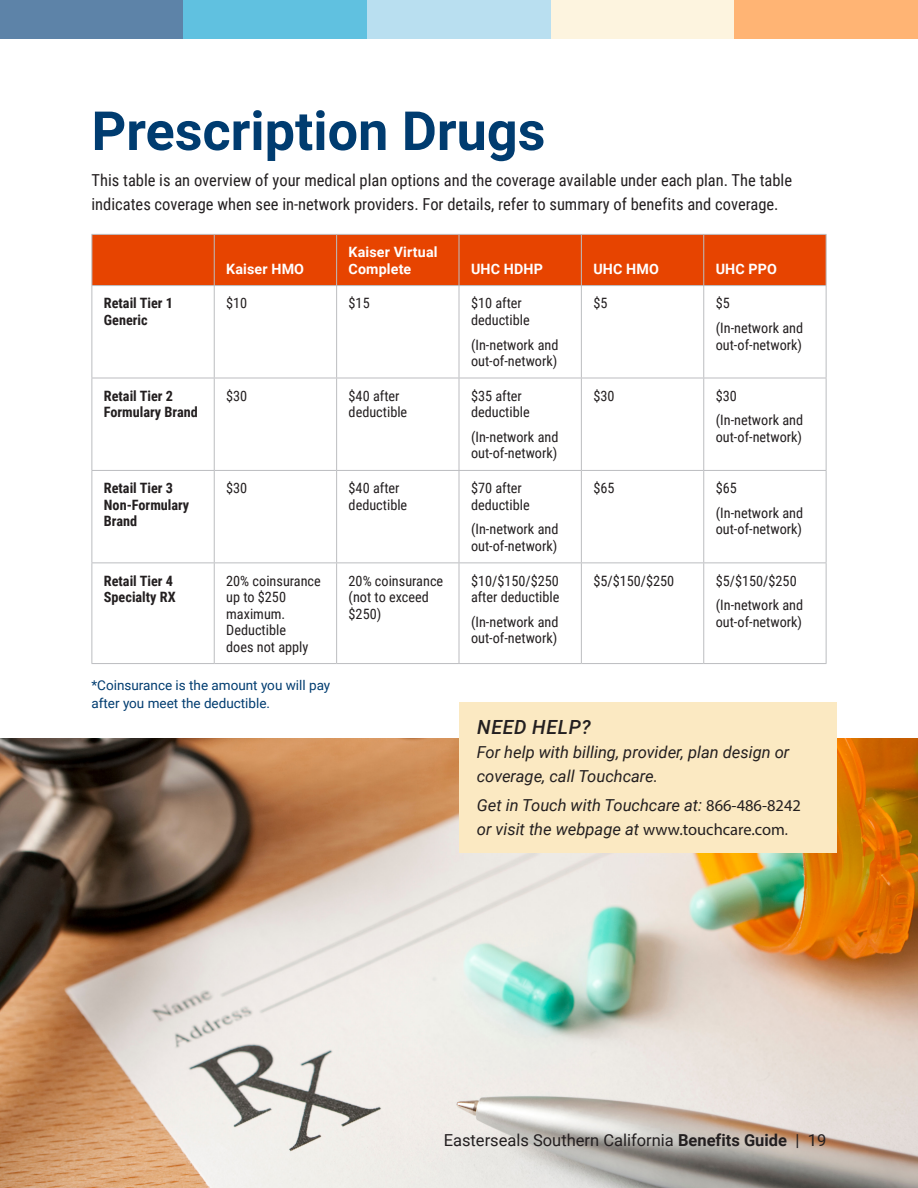
<style>
.page{position:relative;width:918px;height:1188px;background:#fff}
.page>*{position:absolute;margin:0;border:0;box-sizing:border-box;transform-origin:0 0}
.Heading_1_kai{font:700 54px "Roboto";color:#003c70}
.Note_Heading{font:italic 500 19.5px "Roboto";letter-spacing:.035em;color:#231f20}
.Body_Text__Condensed{font:16.5px/24px "Roboto Condensed";color:#231f20}
.Note_Text{font:italic 16.5px/24px "Roboto";color:#231f20}
.t1{font:16.5px "Roboto";color:#231f20}
.Table_Text__Condensed{font:14.25px/16.5px "Roboto Condensed";color:#231f20}
.Table_Text__Condensed-2{font:700 14.25px/16.5px "Roboto Condensed";color:#231f20}
.Table_Header{font:700 14.25px/16.5px "Roboto";letter-spacing:.01em;color:#fff}
.Disclaimer_Text{font:13.5px/18px "Roboto";color:#003c70}
.s1{font-family:"Myriad Pro";font-style:normal}
.s2{font-weight:700}
</style>
<div class="page">
<div style="left:0;top:0;width:184px;height:39px;background:#5d83a8"></div>
<div style="left:184px;top:0;width:183px;height:39px;background:#60c1e0"></div>
<div style="left:367px;top:0;width:184px;height:39px;background:#b9dff0"></div>
<div style="left:551px;top:0;width:183px;height:39px;background:#fdf4df"></div>
<div style="left:734px;top:0;width:184px;height:39px;background:#ffb474"></div>
<img style="left:0;top:738px;width:918px;height:450px">
<div style="left:93px;top:235px;width:733px;height:50px;background:#e74400"></div>
<hr style="left:92px;top:234px;width:122px;height:1px;background:#bcbdc0">
<hr style="left:92px;top:235px;width:1px;height:50px;background:#bcbdc0">
<hr style="left:214px;top:234px;width:123px;height:1px;background:#bcbdc0">
<hr style="left:214px;top:235px;width:1px;height:50px;background:#bcbdc0">
<hr style="left:337px;top:234px;width:122px;height:1px;background:#bcbdc0">
<hr style="left:336px;top:235px;width:1px;height:50px;background:#bcbdc0">
<hr style="left:459px;top:234px;width:122px;height:1px;background:#bcbdc0">
<hr style="left:459px;top:235px;width:1px;height:50px;background:#bcbdc0">
<hr style="left:581px;top:234px;width:123px;height:1px;background:#bcbdc0">
<hr style="left:581px;top:235px;width:1px;height:50px;background:#bcbdc0">
<hr style="left:704px;top:234px;width:122px;height:1px;background:#bcbdc0">
<hr style="left:703px;top:235px;width:1px;height:50px;background:#bcbdc0">
<hr style="left:826px;top:235px;width:1px;height:50px;background:#bcbdc0">
<hr style="left:92px;top:285px;width:122px;height:1px;background:#bcbdc0">
<hr style="left:92px;top:286px;width:1px;height:92px;background:#bcbdc0">
<hr style="left:214px;top:285px;width:123px;height:1px;background:#bcbdc0">
<hr style="left:214px;top:286px;width:1px;height:92px;background:#bcbdc0">
<hr style="left:337px;top:285px;width:122px;height:1px;background:#bcbdc0">
<hr style="left:336px;top:286px;width:1px;height:92px;background:#bcbdc0">
<hr style="left:459px;top:285px;width:122px;height:1px;background:#bcbdc0">
<hr style="left:459px;top:286px;width:1px;height:92px;background:#bcbdc0">
<hr style="left:581px;top:285px;width:123px;height:1px;background:#bcbdc0">
<hr style="left:581px;top:286px;width:1px;height:92px;background:#bcbdc0">
<hr style="left:704px;top:285px;width:122px;height:1px;background:#bcbdc0">
<hr style="left:703px;top:286px;width:1px;height:92px;background:#bcbdc0">
<hr style="left:826px;top:286px;width:1px;height:92px;background:#bcbdc0">
<hr style="left:92px;top:378px;width:122px;height:1px;background:#bcbdc0">
<hr style="left:92px;top:378px;width:1px;height:92px;background:#bcbdc0">
<hr style="left:214px;top:378px;width:123px;height:1px;background:#bcbdc0">
<hr style="left:214px;top:378px;width:1px;height:92px;background:#bcbdc0">
<hr style="left:337px;top:378px;width:122px;height:1px;background:#bcbdc0">
<hr style="left:336px;top:378px;width:1px;height:92px;background:#bcbdc0">
<hr style="left:459px;top:378px;width:122px;height:1px;background:#bcbdc0">
<hr style="left:459px;top:378px;width:1px;height:92px;background:#bcbdc0">
<hr style="left:581px;top:378px;width:123px;height:1px;background:#bcbdc0">
<hr style="left:581px;top:378px;width:1px;height:92px;background:#bcbdc0">
<hr style="left:704px;top:378px;width:122px;height:1px;background:#bcbdc0">
<hr style="left:703px;top:378px;width:1px;height:92px;background:#bcbdc0">
<hr style="left:826px;top:378px;width:1px;height:92px;background:#bcbdc0">
<hr style="left:92px;top:470px;width:122px;height:1px;background:#bcbdc0">
<hr style="left:92px;top:471px;width:1px;height:91px;background:#bcbdc0">
<hr style="left:214px;top:470px;width:123px;height:1px;background:#bcbdc0">
<hr style="left:214px;top:471px;width:1px;height:91px;background:#bcbdc0">
<hr style="left:337px;top:470px;width:122px;height:1px;background:#bcbdc0">
<hr style="left:336px;top:471px;width:1px;height:91px;background:#bcbdc0">
<hr style="left:459px;top:470px;width:122px;height:1px;background:#bcbdc0">
<hr style="left:459px;top:471px;width:1px;height:91px;background:#bcbdc0">
<hr style="left:581px;top:470px;width:123px;height:1px;background:#bcbdc0">
<hr style="left:581px;top:471px;width:1px;height:91px;background:#bcbdc0">
<hr style="left:704px;top:470px;width:122px;height:1px;background:#bcbdc0">
<hr style="left:703px;top:471px;width:1px;height:91px;background:#bcbdc0">
<hr style="left:826px;top:471px;width:1px;height:91px;background:#bcbdc0">
<hr style="left:92px;top:562px;width:122px;height:1px;background:#bcbdc0">
<hr style="left:92px;top:563px;width:1px;height:100px;background:#bcbdc0">
<hr style="left:214px;top:562px;width:123px;height:1px;background:#bcbdc0">
<hr style="left:214px;top:563px;width:1px;height:100px;background:#bcbdc0">
<hr style="left:337px;top:562px;width:122px;height:1px;background:#bcbdc0">
<hr style="left:336px;top:563px;width:1px;height:100px;background:#bcbdc0">
<hr style="left:459px;top:562px;width:122px;height:1px;background:#bcbdc0">
<hr style="left:459px;top:563px;width:1px;height:100px;background:#bcbdc0">
<hr style="left:581px;top:562px;width:123px;height:1px;background:#bcbdc0">
<hr style="left:581px;top:563px;width:1px;height:100px;background:#bcbdc0">
<hr style="left:704px;top:562px;width:122px;height:1px;background:#bcbdc0">
<hr style="left:703px;top:563px;width:1px;height:100px;background:#bcbdc0">
<hr style="left:826px;top:563px;width:1px;height:100px;background:#bcbdc0">
<hr style="left:92px;top:663px;width:122px;height:1px;background:#bcbdc0">
<hr style="left:214px;top:663px;width:123px;height:1px;background:#bcbdc0">
<hr style="left:337px;top:663px;width:122px;height:1px;background:#bcbdc0">
<hr style="left:459px;top:663px;width:122px;height:1px;background:#bcbdc0">
<hr style="left:581px;top:663px;width:123px;height:1px;background:#bcbdc0">
<hr style="left:704px;top:663px;width:122px;height:1px;background:#bcbdc0">
<div style="left:459px;top:702px;width:378px;height:151px;background:#fbe9c2"></div>
<p class="Heading_1_kai" style="left:92px;top:93px;width:455px">Prescription Drugs</p>
<p class="Body_Text__Condensed" style="left:92px;top:168px;width:702px">This table is an overview of your medical plan options and the coverage available under each plan. The table indicates coverage when see in-network providers. For details, refer to summary of benefits and coverage.</p>
<p class="Table_Header" style="left:226px;top:260px;width:79px">Kaiser HMO</p>
<p class="Table_Header" style="left:349px;top:243px;width:90px">Kaiser Virtual<br>Complete</p>
<p class="Table_Header" style="left:471px;top:260px;width:73px">UHC HDHP</p>
<p class="Table_Header" style="left:593px;top:260px;width:67px">UHC HMO</p>
<p class="Table_Header" style="left:716px;top:260px;width:63px">UHC PPO</p>
<p class="Table_Text__Condensed-2" style="left:104px;top:294px;width:71px">Retail Tier 1<br>Generic</p>
<p class="Table_Text__Condensed" style="left:226px;top:294px;width:23px">$10</p>
<p class="Table_Text__Condensed" style="left:349px;top:294px;width:23px">$15</p>
<p class="Table_Text__Condensed" style="left:471px;top:294px;width:60px">$10 after deductible</p>
<p class="Table_Text__Condensed" style="left:471px;top:336px;width:89px">(In-network and out-of-network)</p>
<p class="Table_Text__Condensed-2" style="left:104px;top:387px;width:95px">Retail Tier 2<br>Formulary Brand</p>
<p class="Table_Text__Condensed" style="left:226px;top:387px;width:23px">$30</p>
<p class="Table_Text__Condensed" style="left:349px;top:387px;width:60px">$40 after deductible</p>
<p class="Table_Text__Condensed" style="left:471px;top:387px;width:60px">$35 after deductible</p>
<p class="Table_Text__Condensed" style="left:471px;top:428px;width:89px">(In-network and out-of-network)</p>
<p class="Table_Text__Condensed-2" style="left:104px;top:479px;width:87px">Retail Tier 3<br>Non-Formulary<br>Brand</p>
<p class="Table_Text__Condensed" style="left:226px;top:479px;width:23px">$30</p>
<p class="Table_Text__Condensed" style="left:349px;top:479px;width:60px">$40 after deductible</p>
<p class="Table_Text__Condensed" style="left:471px;top:479px;width:60px">$70 after deductible</p>
<p class="Table_Text__Condensed" style="left:471px;top:521px;width:89px">(In-network and out-of-network)</p>
<p class="Table_Text__Condensed-2" style="left:104px;top:572px;width:73px">Retail Tier 4<br>Specialty RX</p>
<p class="Table_Text__Condensed" style="left:226px;top:572px;width:96px">20% coinsurance up to $250 maximum.<br>Deductible<br>does not apply</p>
<p class="Table_Text__Condensed" style="left:349px;top:572px;width:96px">20% coinsurance (not to exceed $250)</p>
<p class="Table_Text__Condensed" style="left:471px;top:572px;width:90px">$10/$150/$250 after deductible</p>
<p class="Table_Text__Condensed" style="left:471px;top:613px;width:89px">(In-network and out-of-network)</p>
<p class="Disclaimer_Text" style="left:92px;top:676px;width:240px">*Coinsurance is the amount you will pay after you meet the deductible.</p>
<p class="Table_Text__Condensed" style="left:593px;top:294px;width:16px">$5</p>
<p class="Table_Text__Condensed" style="left:716px;top:294px;width:16px">$5</p>
<p class="Table_Text__Condensed" style="left:716px;top:319px;width:89px">(In-network and out-of-network)</p>
<p class="Table_Text__Condensed" style="left:593px;top:387px;width:23px">$30</p>
<p class="Table_Text__Condensed" style="left:716px;top:387px;width:23px">$30</p>
<p class="Table_Text__Condensed" style="left:716px;top:412px;width:89px">(In-network and out-of-network)</p>
<p class="Table_Text__Condensed" style="left:593px;top:479px;width:23px">$65</p>
<p class="Table_Text__Condensed" style="left:716px;top:479px;width:23px">$65</p>
<p class="Table_Text__Condensed" style="left:716px;top:504px;width:89px">(In-network and out-of-network)</p>
<p class="Table_Text__Condensed" style="left:593px;top:572px;width:82px">$5/$150/$250</p>
<p class="Table_Text__Condensed" style="left:716px;top:572px;width:82px">$5/$150/$250</p>
<p class="Table_Text__Condensed" style="left:716px;top:596px;width:89px">(In-network and out-of-network)</p>
<p class="Note_Heading" style="left:477px;top:714px;width:115px">NEED HELP?</p>
<p class="Note_Text" style="left:477px;top:740px;width:314px">For help with billing, provider, plan design or coverage, call Touchcare.</p>
<p class="Note_Text" style="left:477px;top:792px;width:326px">Get in Touch with Touchcare at: <span class="s1">866-486-8242 </span>or visit the webpage at <span class="s1">www.touchcare.com</span>.</p>
<p class="t1" style="left:444px;top:1129px;width:384px">Easterseals Southern California <span class="s2">Benefits Guide</span> | 19</p>
</div>
